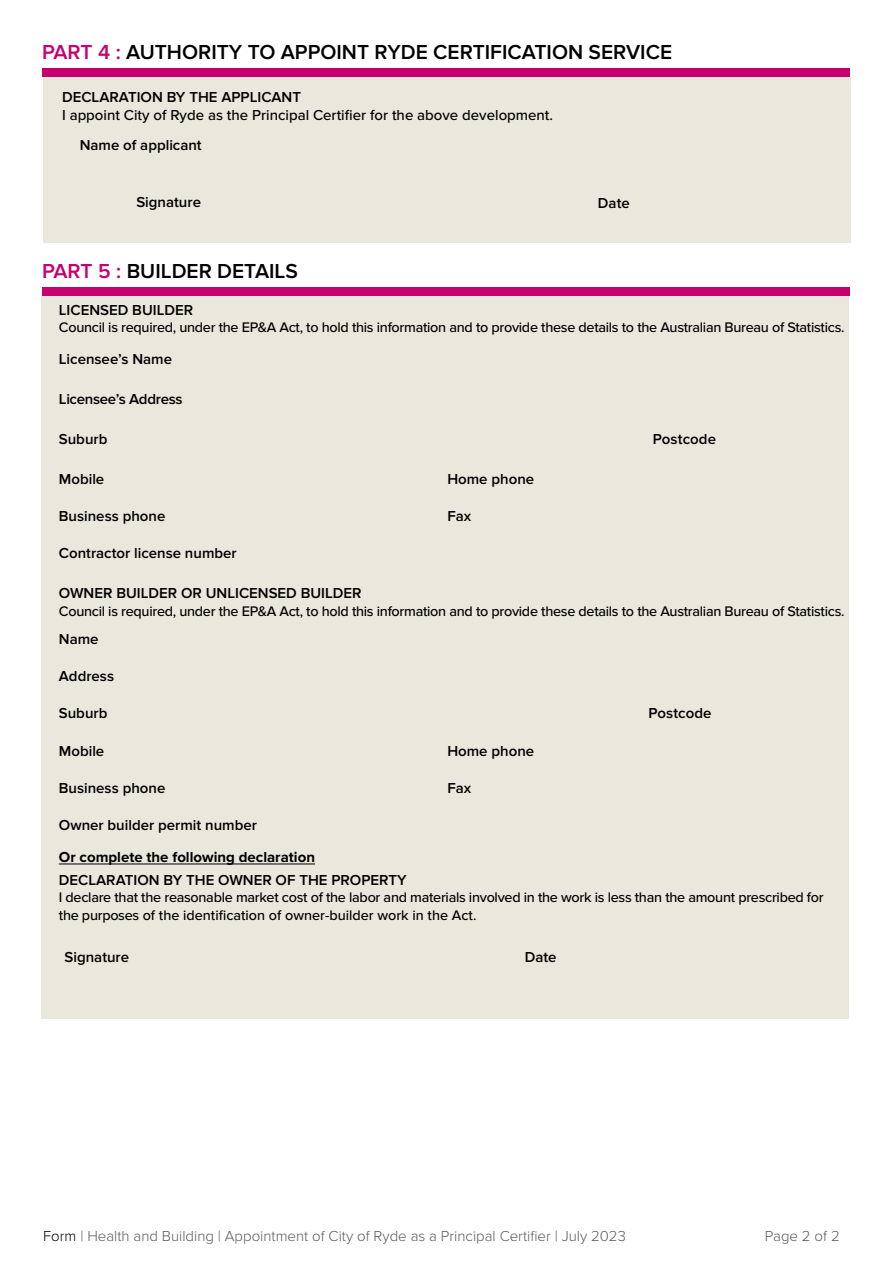
<style>
.page{position:relative;width:893px;height:1263px;background:#fff}
.page>*{position:absolute;margin:0;border:0;box-sizing:border-box;transform-origin:0 0}
.t1{font:600 21px "Proxima Nova";color:#000}
.t2{font:600 15px "Proxima Nova";color:#000}
.t3{font:300 15px "Proxima Nova";color:#58595b}
.t4{font:500 15px "Proxima Nova";color:#000}
.t5{font:700 15px "Proxima Nova";color:#000}
.t6{font:600 15px "Proxima Nova";letter-spacing:-.02em;color:#000}
.t7{font:500 14.4px/17.2px "Proxima Nova";letter-spacing:-.02em;color:#000}
.s1{color:#c6006f}
.s2{color:#000}
</style>
<div class="page">
<div style="left:43px;top:77px;width:808px;height:165px;background:#eae7dd"></div>
<div style="left:41px;top:296px;width:808px;height:722px;background:#eae7dd"></div>
<hr style="left:59px;top:864px;width:256px;height:1px;background:#000">
<div style="left:42px;top:68px;width:808px;height:9px;background:#c6006f"></div>
<div style="left:42px;top:287px;width:808px;height:9px;background:#c6006f"></div>
<h1 class="t1" style="left:42px;top:40px;width:631px"><span class="s1">PART 4 :</span> AUTHORITY TO APPOINT RYDE CERTIFICATION SERVICE</h1>
<p class="t2" style="left:62px;top:89px;width:240px">DECLARATION BY THE APPLICANT</p>
<p class="t4" style="left:62px;top:107px;width:493px">I appoint City of Ryde as the Principal Certifier for the above development.</p>
<p class="t2" style="left:80px;top:136px;width:124px">Name of applicant</p>
<p class="t2" style="left:136px;top:193px;width:66px">Signature</p>
<p class="t2" style="left:598px;top:195px;width:33px">Date</p>
<h1 class="t1" style="left:42px;top:259px;width:257px"><span class="s1">PART 5 :</span> BUILDER DETAILS</h1>
<p class="t2" style="left:59px;top:301px;width:136px">LICENSED BUILDER</p>
<p class="t7" style="left:59px;top:319px;width:787px">Council is required, under the EP&amp;A Act, to hold this information and to provide these details to the Australian Bureau of Statistics.</p>
<p class="t2" style="left:59px;top:350px;width:115px">Licensee’s Name</p>
<p class="t6" style="left:59px;top:390px;width:125px">Licensee’s Address</p>
<p class="t2" style="left:59px;top:430px;width:50px">Suburb</p>
<p class="t2" style="left:653px;top:430px;width:65px">Postcode</p>
<p class="t2" style="left:59px;top:470px;width:47px">Mobile</p>
<p class="t2" style="left:447px;top:470px;width:88px">Home phone</p>
<p class="t2" style="left:59px;top:508px;width:108px">Business phone</p>
<p class="t2" style="left:447px;top:508px;width:25px">Fax</p>
<p class="t2" style="left:59px;top:545px;width:179px">Contractor license number</p>
<p class="t2" style="left:59px;top:585px;width:304px">OWNER BUILDER OR UNLICENSED BUILDER</p>
<p class="t7" style="left:59px;top:603px;width:787px">Council is required, under the EP&amp;A Act, to hold this information and to provide these details to the Australian Bureau of Statistics.</p>
<p class="t2" style="left:59px;top:630px;width:41px">Name</p>
<p class="t2" style="left:59px;top:667px;width:57px">Address</p>
<p class="t2" style="left:59px;top:704px;width:50px">Suburb</p>
<p class="t2" style="left:648px;top:704px;width:65px">Postcode</p>
<p class="t2" style="left:59px;top:742px;width:47px">Mobile</p>
<p class="t2" style="left:447px;top:742px;width:88px">Home phone</p>
<p class="t2" style="left:59px;top:779px;width:108px">Business phone</p>
<p class="t2" style="left:447px;top:779px;width:25px">Fax</p>
<p class="t2" style="left:59px;top:817px;width:200px">Owner builder permit number</p>
<p class="t5" style="left:59px;top:848px;width:258px">Or complete the following declaration</p>
<p class="t2" style="left:59px;top:871px;width:349px">DECLARATION BY THE OWNER OF THE PROPERTY</p>
<p class="t7" style="left:59px;top:889px;width:766px">I declare that the reasonable market cost of the labor and materials involved in the work is less than the amount prescribed for the purposes of the identification of owner-builder work in the Act.</p>
<p class="t2" style="left:65px;top:949px;width:66px">Signature</p>
<p class="t2" style="left:525px;top:949px;width:33px">Date</p>
<p class="t3" style="left:43px;top:1227px;width:584px"><span class="s2">Form</span> | Health and Building | Appointment of City of Ryde as a Principal Certifier | July 2023</p>
<p class="t3" style="left:765px;top:1227px;width:76px">Page 2 of 2</p>
</div>
